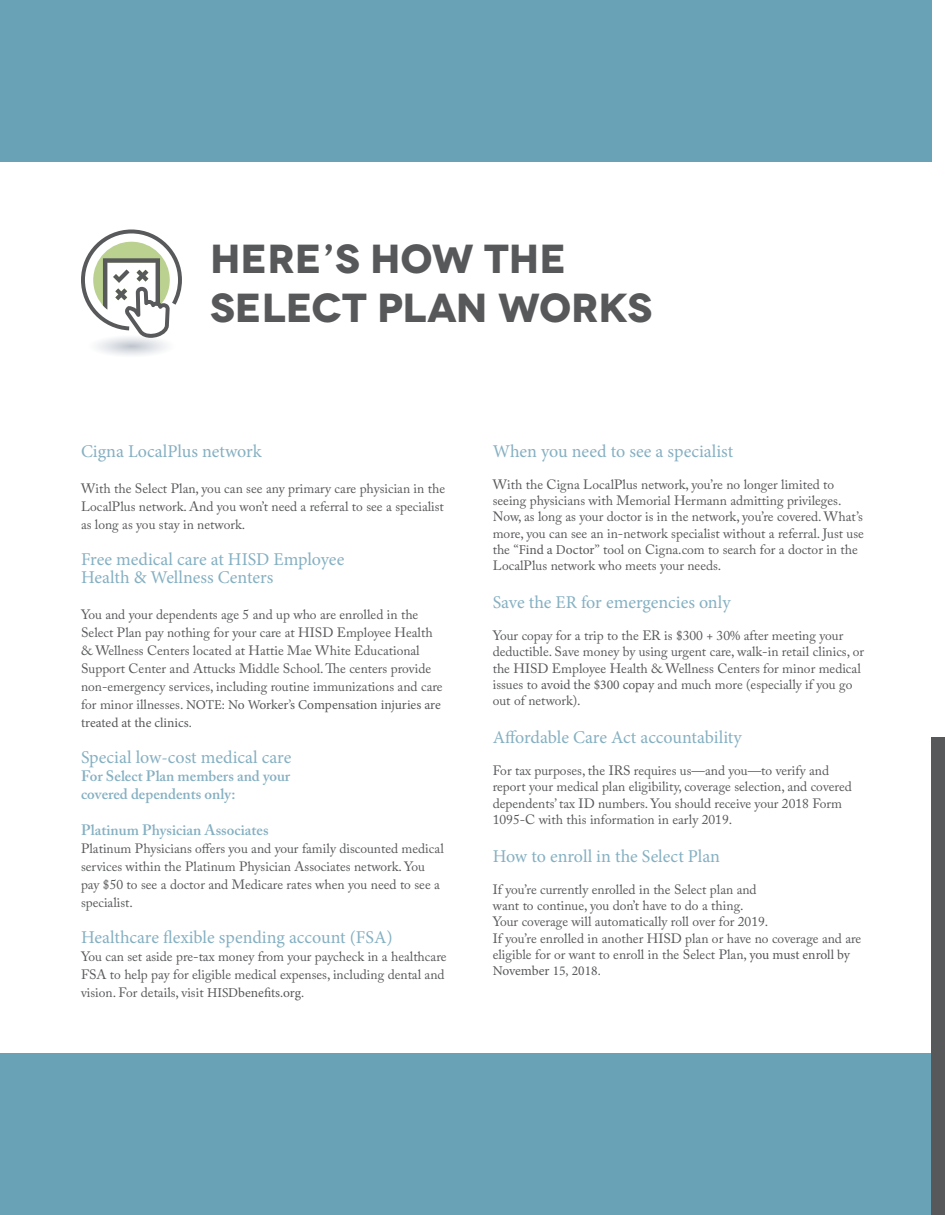
<style>
.page{position:relative;width:945px;height:1215px;background:#fff}
.page>*{position:absolute;margin:0;border:0;box-sizing:border-box;transform-origin:0 0}
.Headline{font:700 40.5px/48.6px "Novecentowide";color:#57585a}
.t1{font:18px "Minion Pro";color:#85b0c2}
.t2{font:600 15px "Adobe Caslon Pro";color:#85b0c2}
.t3{font:13.5px/18px "Adobe Caslon Pro";color:#57585a}
.s1{font-family:"Minion Pro"}
</style>
<div class="page">
<div style="left:0;top:0;width:932px;height:162px;background:#69a2b7"></div>
<div style="left:0;top:1053px;width:932px;height:162px;background:#69a2b7"></div>
<div style="left:932px;top:737px;width:13px;height:478px;background:#57585a"></div>
<svg style="left:81px;top:230px;width:101px;height:125px"></svg>
<p class="Headline" style="left:210px;top:235px;width:444px">HERE’S HOW THE<br>SELECT PLAN WORKS</p>
<p class="t1" style="left:81px;top:439px;width:182px">Cigna LocalPlus network</p>
<p class="t3" style="left:81px;top:479px;width:366px;text-align:justify">With the Select Plan, you can see any primary care physician in the LocalPlus network. And you won’t need a referral to see a specialist as long as you stay in network.</p>
<p class="t1" style="left:81px;top:547px;width:265px">Free medical care at HISD Employee</p>
<p class="t1" style="left:81px;top:565px;width:194px">Health &amp; Wellness Centers</p>
<p class="t3" style="left:81px;top:605px;width:363px">You and your dependents age 5 and up who are enrolled in the Select Plan pay nothing for your care at HISD Employee Health &amp; Wellness Centers located at Hattie Mae White Educational Support Center and Attucks Middle School. The centers provide non-emergency services, including routine immunizations and care for minor illnesses. <span class="s1">NOTE: No Worker’s Compensation injuries are treated at the clinics.</span></p>
<p class="t1" style="left:81px;top:745px;width:212px">Special low-cost medical care</p>
<p class="t2" style="left:81px;top:767px;width:211px">For Select Plan members and your</p>
<p class="t2" style="left:81px;top:785px;width:156px">covered dependents only:</p>
<p class="t2" style="left:81px;top:821px;width:189px">Platinum Physician Associates</p>
<p class="t3" style="left:81px;top:839px;width:364px">Platinum Physicians offers you and your family discounted medical services within the Platinum Physician Associates network. You pay $50 to see a doctor and Medicare rates when you need to see a specialist.</p>
<p class="t1" style="left:81px;top:925px;width:313px">Healthcare flexible spending account (FSA)</p>
<p class="t3" style="left:81px;top:947px;width:367px">You can set aside pre-tax money from your paycheck in a healthcare<br>FSA to help pay for eligible medical expenses, including dental and vision. For details, visit <span class="s1">HISDbenefits.org.</span></p>
<p class="t1" style="left:493px;top:439px;width:242px">When you need to see a specialist</p>
<p class="t3" style="left:493px;top:476px;width:350px;line-height:16.2px">With the Cigna LocalPlus network, you’re no longer limited to seeing physicians with Memorial Hermann admitting privileges.</p>
<p class="t3" style="left:493px;top:509px;width:373px;line-height:16.2px;text-align:justify">Now, as long as your doctor is in the network, you’re covered. What’s more, you can see an in-network specialist without a referral. Just use the <span class="s1">“Find a Doctor”</span> tool on Cigna.com to search for a doctor in the</p>
<p class="t3" style="left:493px;top:556px;width:230px">LocalPlus network who meets your needs.</p>
<p class="t1" style="left:493px;top:590px;width:239px">Save the ER for emergencies only</p>
<p class="t3" style="left:493px;top:627px;width:352px">Your copay for a trip to the ER is $300 + 30% after meeting your</p>
<p class="t3" style="left:493px;top:644px;width:373px;line-height:16.2px">deductible. Save money by using urgent care, walk-in retail clinics, or the HISD Employee Health &amp; Wellness Centers for minor medical issues to <span class="s1">avoid the $300 copay</span> and much more (especially if you go out of network).</p>
<p class="t1" style="left:493px;top:725px;width:251px">Affordable Care Act accountability</p>
<p class="t3" style="left:493px;top:762px;width:361px;line-height:16.2px">For tax purposes, the IRS requires us—and you—to verify and report your medical plan eligibility, coverage selection, and covered dependents’ tax ID numbers. You should receive your 2018 Form 1095-C with this information in early 2019.</p>
<p class="t1" style="left:493px;top:844px;width:229px">How to enroll in the Select Plan</p>
<p class="t3" style="left:493px;top:880px;width:265px">If you’re currently enrolled in the Select plan and</p>
<p class="t3" style="left:493px;top:897px;width:252px">want to continue, you don’t have to do a thing.</p>
<p class="t3" style="left:493px;top:913px;width:277px">Your coverage will automatically roll over for 2 019.</p>
<p class="t3" style="left:493px;top:930px;width:370px;line-height:16.2px">If you’re enrolled in another HISD plan or have no coverage and are eligible for or want to enroll in the Select Plan, <span class="s1">you must enroll by<br>November 15, 2018.</span></p>
</div>
